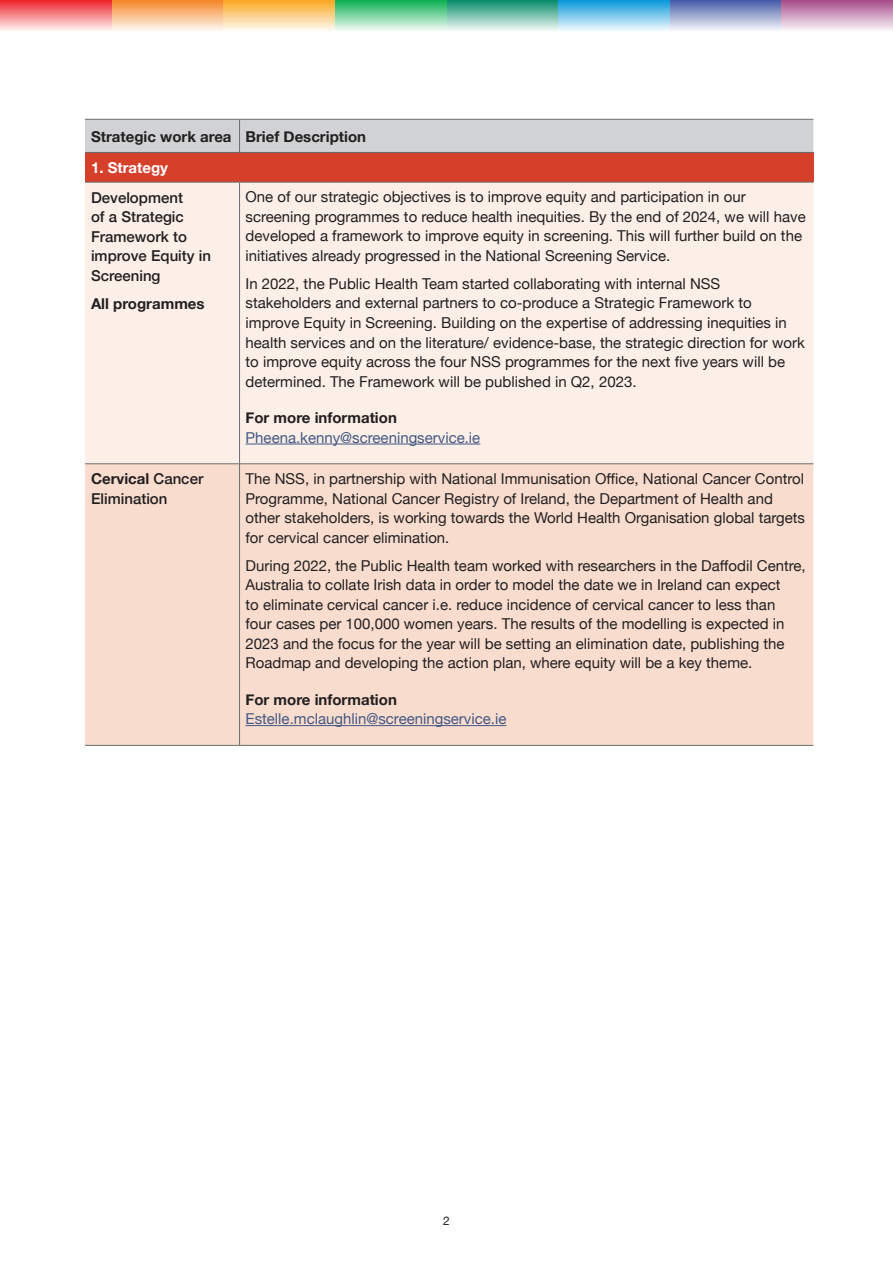
<style>
.page{position:relative;width:893px;height:1263px;background:#fff}
.page>*{position:absolute;margin:0;border:0;box-sizing:border-box;transform-origin:0 0}
.body_text{font:15px/19.5px "Helvetica Neue";color:#231f20}
.body_text-2{font:15px/19.5px "Helvetica Neue";color:#455883}
.body_text-3{font:500 15px/19.5px "Helvetica Neue";color:#231f20}
.body_text-4{font:700 15px "Helvetica Neue";color:#231f20}
.body_text-5{font:700 15px "Helvetica Neue";color:#fff}
.t1{font:12px "Helvetica Neue";color:#231f20}
.s1{font-weight:700;color:#231f20}
.s2{font-weight:700}
</style>
<div class="page">
<svg style="left:670px;top:0;width:111px;height:30px;background:#9ba6cf"></svg>
<svg style="left:781px;top:0;width:112px;height:30px;background:#cf9dbf"></svg>
<svg style="left:558px;top:0;width:112px;height:31px;background:#7dc8eb"></svg>
<svg style="left:446px;top:0;width:112px;height:31px;background:#7dc2af"></svg>
<svg style="left:335px;top:0;width:111px;height:31px;background:#7ed4a3"></svg>
<svg style="left:223px;top:0;width:112px;height:31px;background:#fbd08a"></svg>
<svg style="left:112px;top:0;width:111px;height:31px;background:#f9bf8d"></svg>
<svg style="left:0;top:0;width:112px;height:31px;background:#f58b8e"></svg>
<div style="left:85px;top:120px;width:728px;height:32px;background:#d1d2d4"></div>
<div style="left:85px;top:152px;width:728px;height:30px;background:#d63f29"></div>
<div style="left:85px;top:183px;width:728px;height:280px;background:#fbefe8"></div>
<div style="left:85px;top:464px;width:728px;height:281px;background:#f8ddcf"></div>
<hr style="left:85px;top:119px;width:155px;height:1px;background:#6c6d70">
<hr style="left:240px;top:119px;width:573px;height:1px;background:#6c6d70">
<hr style="left:239px;top:120px;width:1px;height:32px;background:#6c6d70">
<hr style="left:85px;top:152px;width:155px;height:1px;background:#6c6d70">
<hr style="left:240px;top:152px;width:573px;height:1px;background:#6c6d70">
<hr style="left:85px;top:182px;width:155px;height:1px;background:#6c6d70">
<hr style="left:240px;top:182px;width:573px;height:1px;background:#6c6d70">
<hr style="left:239px;top:182px;width:1px;height:282px;background:#6c6d70">
<hr style="left:85px;top:463px;width:155px;height:1px;background:#6c6d70">
<hr style="left:240px;top:463px;width:573px;height:1px;background:#6c6d70">
<hr style="left:239px;top:464px;width:1px;height:281px;background:#6c6d70">
<hr style="left:85px;top:745px;width:155px;height:1px;background:#6c6d70">
<hr style="left:240px;top:745px;width:573px;height:1px;background:#6c6d70">
<hr style="left:246px;top:444px;width:234px;height:1px;background:#455883">
<hr style="left:246px;top:725px;width:260px;height:1px;background:#455883">
<p class="body_text-4" style="left:91px;top:125px;width:142px">Strategic work area</p>
<p class="body_text-4" style="left:246px;top:125px;width:122px">Brief Description</p>
<p class="body_text-5" style="left:91px;top:156px;width:78px">1. Strategy</p>
<p class="body_text-3" style="left:91px;top:187px;width:122px">Development<br>of a Strategic<br>Framework to improve Equity in<br>Screening</p>
<p class="body_text-4" style="left:91px;top:292px;width:115px">All programmes</p>
<p class="body_text" style="left:246px;top:188px;width:562px">One of our strategic objectives is to improve equity and participation in our screening programmes to reduce health inequities. By the end of 2024, we will have developed a framework to improve equity in screening. This will further build on the initiatives already progressed in the National Screening Service.</p>
<p class="body_text" style="left:246px;top:275px;width:561px">In 2022, the Public Health Team started collaborating with internal NSS stakeholders and external partners to co-produce a Strategic Framework to improve Equity in Screening. Building on the expertise of addressing inequities in health services and on the literature/ evidence-base, the strategic direction for work to improve equity across the four NSS programmes for the next five years will be determined. The Framework will be published in Q2, 2023.</p>
<p class="body_text-2" style="left:246px;top:409px;width:236px"><span class="s1">For more information<br></span>Pheena.kenny@screeningservice.ie</p>
<p class="body_text-3" style="left:91px;top:468px;width:114px"><span class="s2">Cervical</span> Cancer<br>Elimination</p>
<p class="body_text" style="left:246px;top:470px;width:561px">The NSS, in partnership with National Immunisation Office, National Cancer Control Programme, National Cancer Registry of Ireland, the Department of Health and other stakeholders, is working towards the World Health Organisation global targets for cervical cancer elimination.</p>
<p class="body_text" style="left:246px;top:556px;width:562px">During 2022, the Public Health team worked with researchers in the Daffodil Centre, Australia to collate Irish data in order to model the date we in Ireland can expect<br>to eliminate cervical cancer i.e. reduce incidence of cervical cancer to less than<br>four cases per 100,000 women years. The results of the modelling is expected in 2023 and the focus for the year will be setting an elimination date, publishing the Roadmap and developing the action plan, where equity will be a key theme.</p>
<p class="body_text-2" style="left:246px;top:690px;width:262px"><span class="s1">For more information<br></span>Estelle.mclaughlin@screeningservice.ie</p>
<p class="t1" style="left:443px;top:1212px;width:8px">2</p>
</div>
